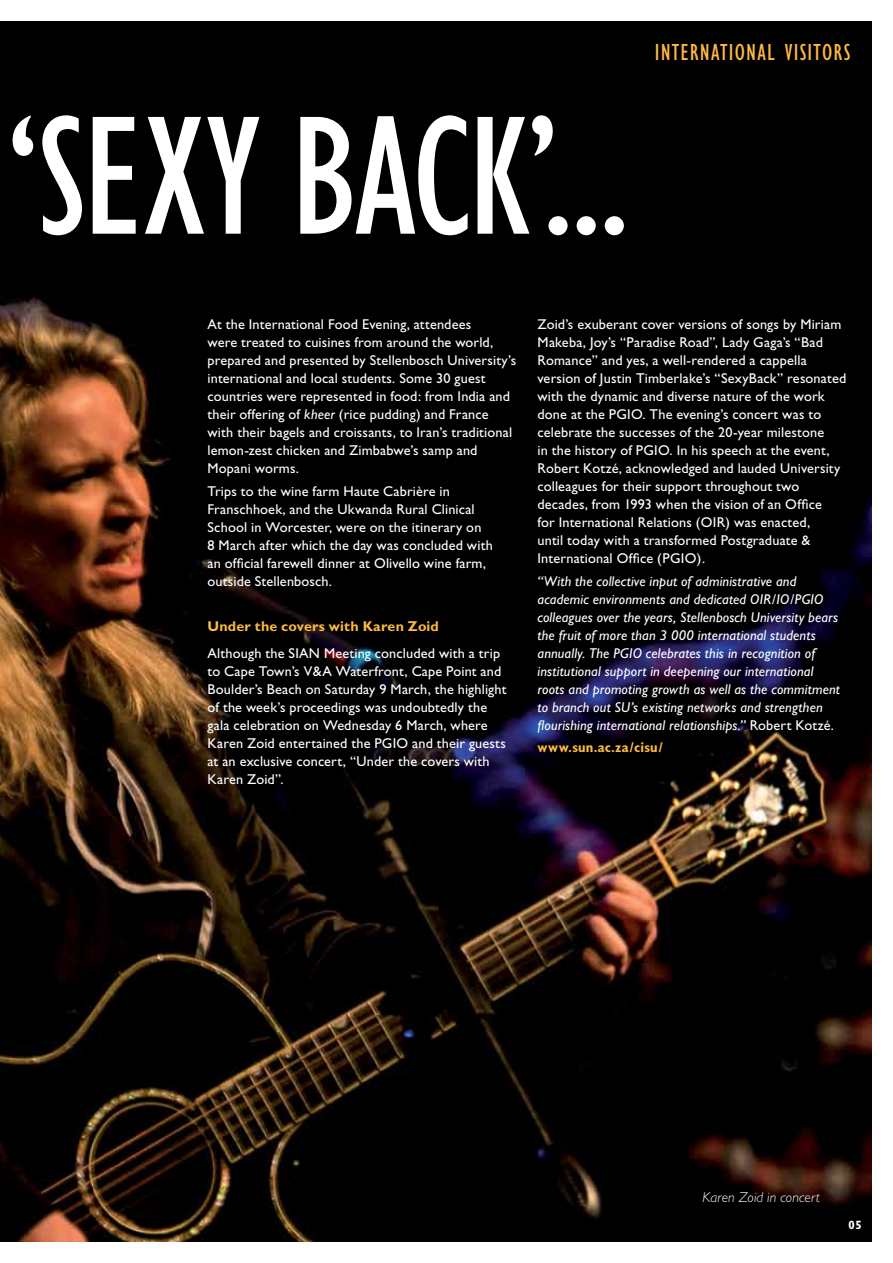
<style>
.page{position:relative;width:893px;height:1263px;background:#fff}
.page>*{position:absolute;margin:0;border:0;box-sizing:border-box;transform-origin:0 0}
.t1{font:condensed 174.75px "Gill Sans";color:#fff}
.t2{font:condensed 24px "Gill Sans";letter-spacing:.05em;color:#fdb940}
.t3{font:14.25px/18px "Gill Sans";letter-spacing:.01em;color:#fff}
.t4{font:italic 14.25px/18px "Gill Sans";letter-spacing:.01em;color:#fff}
.t5{font:700 14.25px "Gill Sans";letter-spacing:.015em;color:#fdb940}
.t6{font:700 condensed 14.25px "Gill Sans";letter-spacing:.015em;color:#fdb940}
.t7{font:italic 300 14.25px "Gill Sans";letter-spacing:.01em;color:#fff}
.t8{font:700 condensed 12px "Gill Sans";color:#fff}
.s1{font-style:italic}
.s2{font-style:normal}
</style>
<div class="page">
<img style="left:0;top:21px;width:872px;height:1221px">
<h1 class="t1" style="left:7px;top:82px;width:624px">‘SEXY BACK’...</h1>
<h2 class="t2" style="left:655px;top:40px;width:196px">INTERNATIONAL VISITORS</h2>
<p class="t3" style="left:207px;top:315px;width:310px">At the International Food Evening, attendees<br>were treated to cuisines from around the world, prepared and presented by Stellenbosch University’s international and local students. Some 30 guest countries were represented in food: from India and their offering of <span class="s1">kheer</span> (rice pudding) and France with their bagels and croissants, to Iran’s traditional lemon-zest chicken and Zimbabwe’s samp and Mopani worms.</p>
<p class="t3" style="left:207px;top:482px;width:287px">Trips to the wine farm Haute Cabrière in Franschhoek, and the Ukwanda Rural Clinical School in Worcester, were on the itinerary on<br>8 March after which the day was concluded with an official farewell dinner at Olivello wine farm, outside Stellenbosch.</p>
<p class="t5" style="left:208px;top:617px;width:233px">Under the covers with Karen Zoid</p>
<p class="t3" style="left:208px;top:644px;width:300px">Although the SIAN Meeting concluded with a trip to Cape Town’s V&amp;A Waterfront, Cape Point and Boulder’s Beach on Saturday 9 March, the highlight of the week’s proceedings was undoubtedly the gala celebration on Wednesday 6 March, where Karen Zoid entertained the PGIO and their guests at an exclusive concert, “Under the covers with Karen Zoid”.</p>
<p class="t3" style="left:537px;top:315px;width:310px">Zoid’s exuberant cover versions of songs by Miriam Makeba, Joy’s “Paradise Road”, Lady Gaga’s “Bad Romance” and yes, a well-rendered a cappella version of Justin Timberlake’s “SexyBack” resonated with the dynamic and diverse nature of the work done at the PGIO. The evening’s concert was to celebrate the successes of the 20-year milestone<br>in the history of PGIO. In his speech at the event, Robert Kotzé, acknowledged and lauded University colleagues for their support throughout two decades, from 1993 when the vision of an Office<br>for International Relations (OIR) was enacted,<br>until today with a transformed Postgraduate &amp; International Office (PGIO).</p>
<p class="t4" style="left:537px;top:572px;width:304px">“With the collective input of administrative and academic environments and dedicated OIR/IO/PGIO colleagues over the years, Stellenbosch University bears the fruit of more than 3 000 international students annually. The PGIO celebrates this in recognition of institutional support in deepening our international roots and promoting growth as well as the commitment to branch out SU’s existing networks and strengthen flourishing international relationships.” <span class="s2">Robert Kotzé.</span></p>
<p class="t6" style="left:537px;top:739px;width:127px">www.sun.ac.za/cisu/</p>
<p class="t7" style="left:702px;top:1189px;width:119px">Karen Zoid in concert</p>
<p class="t8" style="left:848px;top:1218px;width:15px">05</p>
</div>
